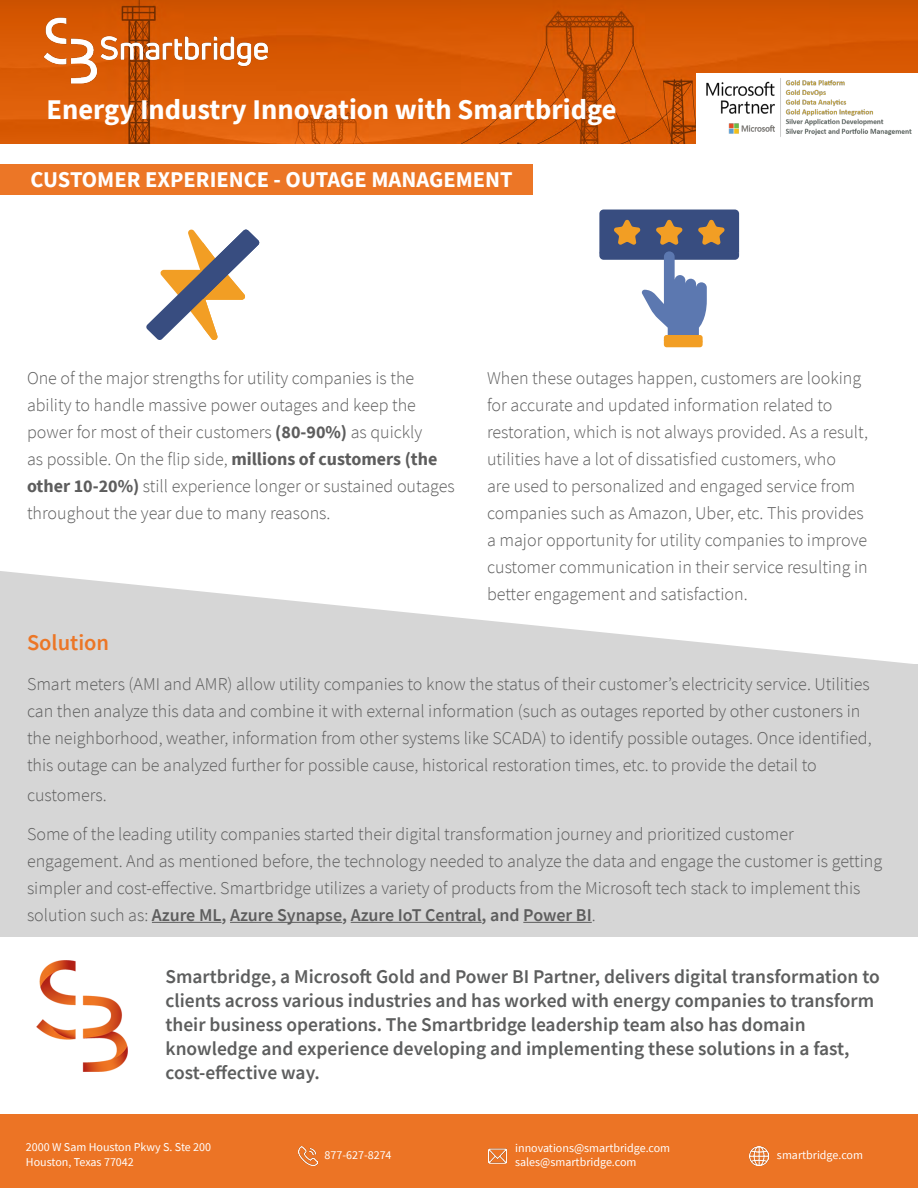
<style>
.page{position:relative;width:918px;height:1188px;background:#fff}
.page>*{position:absolute;margin:0;border:0;box-sizing:border-box;transform-origin:0 0}
.t1{font:700 28.5px "Source Sans Pro";color:#fff}
.t2{font:700 22.5px "Source Sans Pro";color:#fff}
.t3{font:600 22.5px "Source Sans Pro";color:#ec7626}
.t4{font:600 19.5px/24px "Source Sans Pro";color:#5d5e5e}
.t5{font:300 18px/27px "Source Sans Pro";color:#5d5d5d}
.t6{font:12px/14.4px "Source Sans Pro";color:#fff}
.s1{font-weight:700}
.s2{font-weight:600}
</style>
<div class="page">
<img style="left:0;top:0;width:918px;height:144px">
<div style="left:0;top:1115px;width:918px;height:73px;background:#ec7425"></div>
<img style="left:298px;top:1147px;width:19px;height:18px">
<img style="left:488px;top:1148px;width:19px;height:16px">
<img style="left:750px;top:1147px;width:18px;height:18px">
<div style="left:0;top:164px;width:532px;height:31px;background:#ec7626"></div>
<div style="left:0;top:664px;width:918px;height:272px;background:#d6d6d6"></div>
<hr style="left:152px;top:922px;width:69px;height:1px;background:#5d5d5d">
<hr style="left:230px;top:922px;width:112px;height:1px;background:#5d5d5d">
<hr style="left:351px;top:922px;width:131px;height:1px;background:#5d5d5d">
<hr style="left:523px;top:922px;width:69px;height:1px;background:#5d5d5d">
<svg style="left:146px;top:229px;width:113px;height:111px"></svg>
<svg style="left:599px;top:210px;width:140px;height:137px"></svg>
<svg style="left:0;top:571px;width:911px;height:93px"></svg>
<img style="left:36px;top:960px;width:91px;height:111px">
<img style="left:0;top:4px;width:300px;height:94px">
<div style="left:697px;top:73px;width:221px;height:72px;background:#fff"></div>
<img style="left:706px;top:78px;width:206px;height:59px">
<h1 class="t1" style="left:46px;top:91px;width:572px">Energy Industry Innovation with Smartbridge</h1>
<p class="t2" style="left:31px;top:164px;width:484px">CUSTOMER EXPERIENCE - OUTAGE MANAGEMENT</p>
<p class="t5" style="left:27px;top:365px;width:429px">One of the major strengths for utility companies is the ability to handle massive power outages and keep the power for most of their customers <span class="s1">(80-90%)</span> as quickly<br>as possible. On the flip side, <span class="s1">millions of customers (the other 10-20%)</span> still experience longer or sustained outages throughout the year due to many reasons.</p>
<p class="t5" style="left:487px;top:365px;width:383px">When these outages happen, customers are looking for accurate and updated information related to restoration, which is not always provided. As a result, utilities have a lot of dissatisfied customers, who<br>are used to personalized and engaged service from companies such as Amazon, Uber, etc. This provides a major opportunity for utility companies to improve customer communication in their service resulting in better engagement and satisfaction.</p>
<p class="t3" style="left:27px;top:628px;width:84px">Solution</p>
<p class="t5" style="left:27px;top:671px;width:846px">Smart meters (AMI and AMR) allow utility companies to know the status of their customer’s electricity service. Utilities can then analyze this data and combine it with external information (such as outages reported by other custoners in the neighborhood, weather, information from other systems like SCADA) to identify possible outages. Once identified, this outage can be analyzed further for possible cause, historical restoration times, etc. to provide the detail to</p>
<p class="t5" style="left:27px;top:776px;width:768px;line-height:39px">customers.<br>Some of the leading utility companies started their digital transformation journey and prioritized customer</p>
<p class="t5" style="left:27px;top:848px;width:857px">engagement. And as mentioned before, the technology needed to analyze the data and engage the customer is getting simpler and cost-effective. Smartbridge utilizes a variety of products from the Microsoft tech stack to implement this solution such as: <span class="s2">Azure ML, Azure Synapse, Azure IoT Central, and Power BI</span>.</p>
<p class="t4" style="left:166px;top:964px;width:716px">Smartbridge, a Microsoft Gold and Power BI Partner, delivers digital transformation to clients across various industries and has worked with energy companies to transform their business operations. The Smartbridge leadership team also has domain knowledge and experience developing and implementing these solutions in a fast, cost-effective way.</p>
<p class="t6" style="left:26px;top:1140px;width:187px">2000 W Sam Houston Pkwy S. Ste 200<br>Houston, Texas 77042</p>
<p class="t6" style="left:325px;top:1148px;width:69px">877-627-8274</p>
<p class="t6" style="left:515px;top:1140px;width:157px">innovations@smartbridge.com sales@smartbridge.com</p>
<p class="t6" style="left:777px;top:1148px;width:88px">smartbridge.com</p>
</div>
